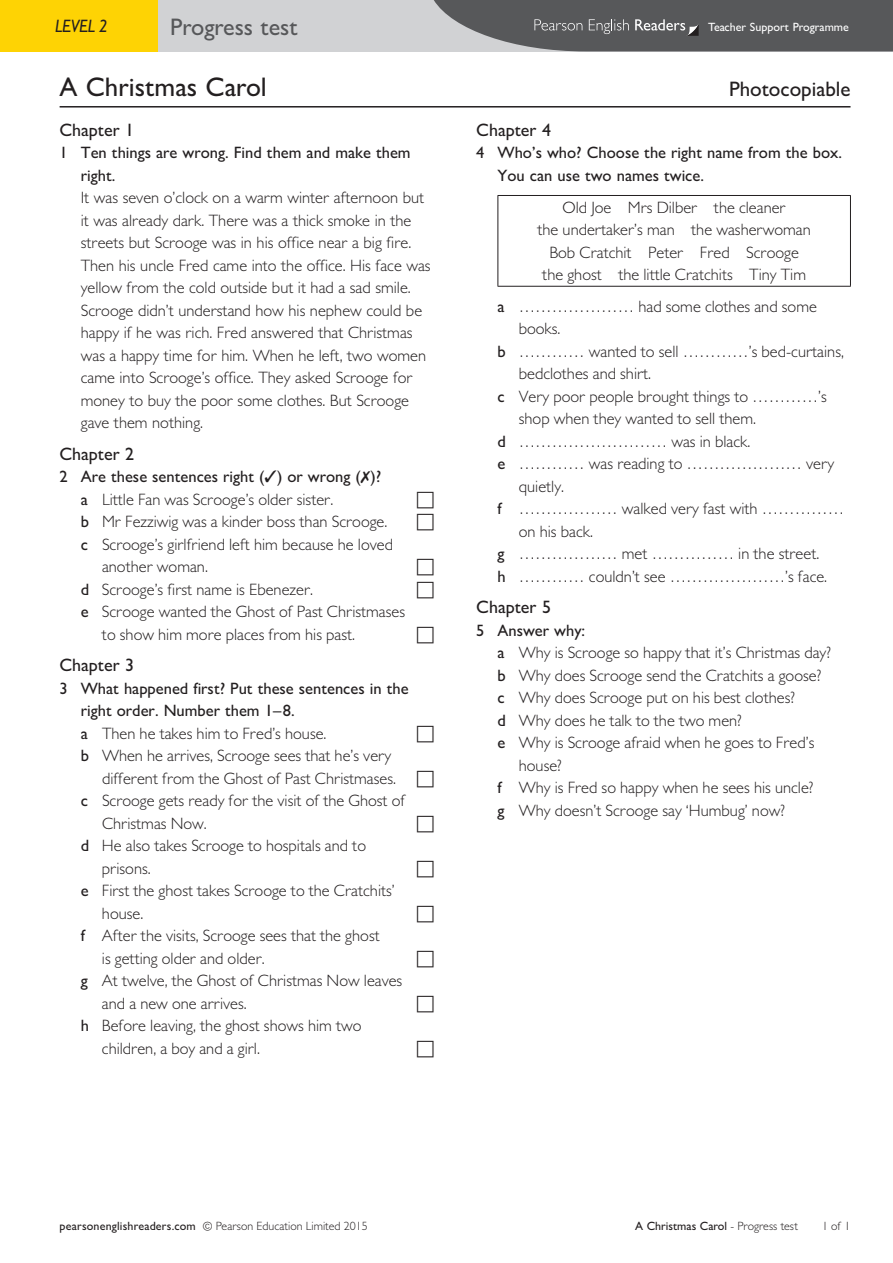
<style>
.page{position:relative;width:893px;height:1263px;background:#fff}
.page>*{position:absolute;margin:0;border:0;box-sizing:border-box;transform-origin:0 0}
.t1{font:500 27px "Gill Sans MT Pro";color:#231f20}
.t2{font:500 24px "Gill Sans MT Pro";color:#57585a}
.t3{font:500 21px "Gill Sans MT Pro";color:#231f20}
.t4{font:500 18px "Gill Sans MT Pro";color:#231f20}
.t5{font:italic 500 18px "Gill Sans MT Pro";letter-spacing:-.015em;color:#231f20;scale:.95 1}
.t6{font:300 16.5px/22.5px "Gill Sans MT Pro";color:#231f20}
.t7{font:500 16.5px/22.5px "Gill Sans MT Pro";color:#231f20}
.t8{font:300 12px "Gill Sans MT Pro";color:#231f20}
.t9{font:500 12px "Gill Sans MT Pro";color:#231f20}
.t10{font:500 12px "Gill Sans MT Pro";color:#fff}
.s1{font-weight:500}
.s2{font-weight:300}
</style>
<div class="page">
<hr style="left:60px;top:106px;width:790px;height:2px;background:#231f20">
<div style="left:0;top:0;width:893px;height:51px;background:#d1d2d4"></div>
<div style="left:0;top:0;width:157px;height:51px;background:#fed304"></div>
<svg style="left:434px;top:0;width:459px;height:51px;background:#646567"></svg>
<hr style="left:497px;top:195px;width:354px;height:1px;background:#231f20">
<hr style="left:497px;top:196px;width:1px;height:90px;background:#231f20">
<hr style="left:850px;top:196px;width:1px;height:90px;background:#231f20">
<hr style="left:497px;top:286px;width:354px;height:1px;background:#231f20">
<p class="t5" style="left:55px;top:15px;width:57px">LEVEL 2</p>
<h2 class="t2" style="left:170px;top:13px;width:129px">Progress test</h2>
<p class="t10" style="left:708px;top:20px;width:142px">Teacher Support Programme</p>
<h1 class="t1" style="left:60px;top:71px;width:209px">A Christmas Carol</h1>
<p class="t3" style="left:729px;top:76px;width:123px">Photocopiable</p>
<p class="t4" style="left:60px;top:119px;width:76px">Chapter 1</p>
<p class="t7" style="left:81px;top:141px;width:331px;text-indent:-21px">1 Ten things are wrong. Find them and make them right.</p>
<p class="t6" style="left:81px;top:186px;width:351px">It was seven o’clock on a warm winter afternoon but it was already dark. There was a thick smoke in the streets but Scrooge was in his office near a big fire.<br>Then his uncle Fred came into the office. His face was yellow from the cold outside but it had a sad smile.<br>Scrooge didn’t understand how his nephew could be happy if he was rich. Fred answered that Christmas was a happy time for him. When he left, two women came into Scrooge’s office. They asked Scrooge for money to buy the poor some clothes. But Scrooge gave them nothing.</p>
<p class="t4" style="left:60px;top:443px;width:76px">Chapter 2</p>
<p class="t7" style="left:60px;top:465px;width:323px">2 Are these sentences right (✓) or wrong (✗)?</p>
<p class="t6" style="left:81px;top:488px;width:254px"><span class="s1">a</span> Little Fan was Scrooge’s older sister.</p>
<p class="t6" style="left:81px;top:510px;width:308px"><span class="s1">b</span> Mr Fezziwig was a kinder boss than Scrooge.</p>
<p class="t6" style="left:81px;top:533px;width:314px"><span class="s1">c</span> Scrooge’s girlfriend left him because he loved</p>
<p class="t6" style="left:102px;top:555px;width:107px">another woman.</p>
<p class="t6" style="left:81px;top:578px;width:234px"><span class="s1">d</span> Scrooge’s first name is Ebenezer.</p>
<p class="t6" style="left:81px;top:600px;width:326px"><span class="s1">e</span> Scrooge wanted the Ghost of Past Christmases</p>
<p class="t6" style="left:102px;top:623px;width:255px">to show him more places from his past.</p>
<p class="t4" style="left:60px;top:654px;width:76px">Chapter 3</p>
<p class="t7" style="left:81px;top:677px;width:329px;text-indent:-21px">3 What happened first? Put these sentences in the right order. Number them 1–8.<br>a <span class="s2">Then he takes him to Fred’s house.<br></span>b <span class="s2">When he arrives, Scrooge sees that he’s very</span></p>
<p class="t6" style="left:102px;top:767px;width:296px">different from the Ghost of Past Christmases.</p>
<p class="t6" style="left:81px;top:789px;width:326px"><span class="s1">c</span> Scrooge gets ready for the visit of the Ghost of</p>
<p class="t6" style="left:102px;top:812px;width:106px">Christmas Now.</p>
<p class="t6" style="left:81px;top:834px;width:287px"><span class="s1">d</span> He also takes Scrooge to hospitals and to</p>
<p class="t6" style="left:102px;top:857px;width:50px">prisons.</p>
<p class="t6" style="left:81px;top:879px;width:316px"><span class="s1">e</span> First the ghost takes Scrooge to the Cratchits’</p>
<p class="t6" style="left:102px;top:902px;width:43px">house.</p>
<p class="t6" style="left:81px;top:924px;width:301px"><span class="s1">f</span> After the visits, Scrooge sees that the ghost</p>
<p class="t6" style="left:102px;top:947px;width:164px">is getting older and older.</p>
<p class="t6" style="left:81px;top:969px;width:323px"><span class="s1">g</span> At twelve, the Ghost of Christmas Now leaves</p>
<p class="t6" style="left:102px;top:992px;width:146px">and a new one arrives.</p>
<p class="t6" style="left:81px;top:1014px;width:282px"><span class="s1">h</span> Before leaving, the ghost shows him two</p>
<p class="t6" style="left:102px;top:1037px;width:160px">children, a boy and a girl.</p>
<p class="t4" style="left:476px;top:119px;width:76px">Chapter 4</p>
<p class="t7" style="left:497px;top:141px;width:346px;text-indent:-21px">4 Who’s who? Choose the right name from the box.<br>You can use two names twice.</p>
<p class="t6" style="left:537px;top:196px;width:275px;text-align:center">Old Joe Mrs Dilber the cleaner<br>the undertaker’s man the washerwoman Bob Cratchit Peter Fred Scrooge the ghost the little Cratchits Tiny Tim</p>
<p class="t6" style="left:497px;top:295px;width:321px"><span class="s1">a</span> ………………… had some clothes and some</p>
<p class="t6" style="left:519px;top:317px;width:43px">books.</p>
<p class="t6" style="left:497px;top:340px;width:348px"><span class="s1">b</span> ………… wanted to sell …………’s bed-curtains,</p>
<p class="t6" style="left:519px;top:362px;width:134px">bedclothes and shirt.</p>
<p class="t6" style="left:497px;top:385px;width:331px"><span class="s1">c</span> Very poor people brought things to …………’s</p>
<p class="t6" style="left:519px;top:407px;width:239px">shop when they wanted to sell them.</p>
<p class="t6" style="left:497px;top:430px;width:254px"><span class="s1">d</span> ……………………… was in black.</p>
<p class="t6" style="left:497px;top:452px;width:338px"><span class="s1">e</span> ………… was reading to ………………… very</p>
<p class="t6" style="left:519px;top:475px;width:47px">quietly.</p>
<p class="t6" style="left:497px;top:497px;width:348px"><span class="s1">f</span> ……………… walked very fast with ……………</p>
<p class="t6" style="left:519px;top:520px;width:76px">on his back.</p>
<p class="t6" style="left:497px;top:542px;width:323px"><span class="s1">g</span> ……………… met …………… in the street.</p>
<p class="t6" style="left:497px;top:565px;width:331px"><span class="s1">h</span> ………… couldn’t see …………………’s face.</p>
<p class="t4" style="left:476px;top:596px;width:76px">Chapter 5</p>
<p class="t7" style="left:476px;top:619px;width:110px">5 Answer why:</p>
<p class="t6" style="left:497px;top:641px;width:335px"><span class="s1">a</span> Why is Scrooge so happy that it’s Christmas day?</p>
<p class="t6" style="left:497px;top:664px;width:325px"><span class="s1">b</span> Why does Scrooge send the Cratchits a goose?</p>
<p class="t6" style="left:497px;top:686px;width:299px"><span class="s1">c</span> Why does Scrooge put on his best clothes?</p>
<p class="t6" style="left:497px;top:709px;width:246px"><span class="s1">d</span> Why does he talk to the two men?</p>
<p class="t6" style="left:497px;top:731px;width:318px"><span class="s1">e</span> Why is Scrooge afraid when he goes to Fred’s</p>
<p class="t6" style="left:519px;top:754px;width:45px">house?</p>
<p class="t6" style="left:497px;top:776px;width:318px"><span class="s1">f</span> Why is Fred so happy when he sees his uncle?</p>
<p class="t6" style="left:497px;top:799px;width:289px"><span class="s1">g</span> Why doesn’t Scrooge say ‘Humbug’ now?</p>
<p class="t8" style="left:60px;top:1219px;width:310px"><span class="s1">pearsonenglishreaders.com</span> © Pearson Education Limited 2015</p>
<p class="t9" style="left:635px;top:1219px;width:164px">A Christmas Carol <span class="s2">- Progress test</span></p>
<p class="t8" style="left:822px;top:1219px;width:30px">1 of 1</p>
</div>
